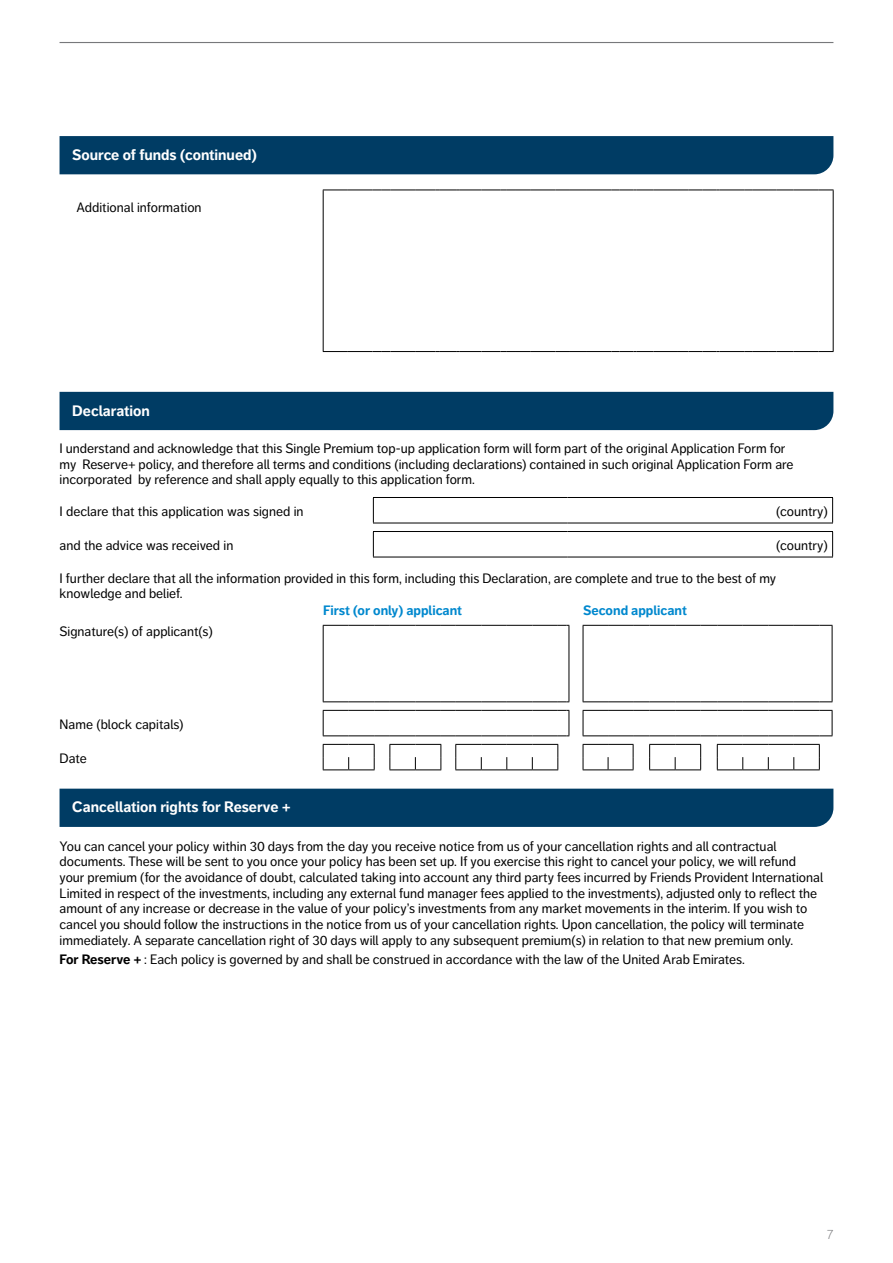
<style>
.page{position:relative;width:893px;height:1263px;background:#fff}
.page>*{position:absolute;margin:0;border:0;box-sizing:border-box;transform-origin:0 0}
.App_Form_Section_hea{font:700 15px "Friends Life Dagny";color:#fff}
.App_Form_Numbered_In{font:13.5px/15.6px "Friends Life Dagny";color:#000}
.App_Form_question_9{font:13.5px "Friends Life Dagny";color:#000}
.App_Form_Box_heading{font:700 13.5px "Friends Life Dagny";color:#0088ce}
.App_Form_r_right_1mm{font:13.5px "Friends Life Dagny";color:#000}
.t1{font:300 13.5px "Friends Life Dagny";color:#77787b}
.s1{font-weight:700}
</style>
<div class="page">
<hr style="left:60px;top:42px;width:773px;height:1px;background:#77787b">
<hr style="left:323px;top:190px;width:1px;height:34px;background:#000">
<svg style="left:323px;top:190px;width:510px;height:1px"></svg>
<hr style="left:833px;top:190px;width:1px;height:34px;background:#000">
<hr style="left:323px;top:224px;width:1px;height:127px;background:#000">
<hr style="left:833px;top:224px;width:1px;height:127px;background:#000">
<svg style="left:323px;top:351px;width:510px;height:1px"></svg>
<div style="left:60px;top:136px;width:773px;height:38px;background:#003c64"></div>
<div style="left:60px;top:392px;width:773px;height:38px;background:#003c64"></div>
<svg style="left:372px;top:497px;width:461px;height:60px"></svg>
<hr style="left:373px;top:557px;width:194px;height:1px;background:#000">
<hr style="left:567px;top:557px;width:266px;height:1px;background:#000">
<svg style="left:323px;top:624px;width:378px;height:120px"></svg>
<hr style="left:323px;top:626px;width:1px;height:75px;background:#000">
<svg style="left:323px;top:625px;width:246px;height:1px"></svg>
<hr style="left:569px;top:626px;width:1px;height:75px;background:#000">
<hr style="left:583px;top:626px;width:1px;height:75px;background:#000">
<svg style="left:583px;top:625px;width:249px;height:1px"></svg>
<hr style="left:832px;top:626px;width:1px;height:75px;background:#000">
<svg style="left:323px;top:701px;width:246px;height:1px"></svg>
<svg style="left:323px;top:710px;width:247px;height:26px"></svg>
<svg style="left:583px;top:701px;width:249px;height:1px"></svg>
<svg style="left:583px;top:710px;width:250px;height:26px"></svg>
<svg style="left:323px;top:744px;width:497px;height:26px"></svg>
<div style="left:60px;top:789px;width:773px;height:38px;background:#003c64"></div>
<p class="App_Form_Section_hea" style="left:72px;top:146px;width:186px">Source of funds (continued)</p>
<p class="App_Form_Numbered_In" style="left:77px;top:200px;width:127px">Additional information</p>
<p class="App_Form_Section_hea" style="left:72px;top:401px;width:79px">Declaration</p>
<p class="App_Form_Numbered_In" style="left:60px;top:441px;width:735px">I understand and acknowledge that this Single Premium top-up application form will form part of the original Application Form for my Reserve+ policy, and therefore all terms and conditions (including declarations) contained in such original Application Form are incorporated by reference and shall apply equally to this application form.</p>
<p class="App_Form_Numbered_In" style="left:60px;top:503px;width:246px">I declare that this application was signed in</p>
<p class="App_Form_r_right_1mm" style="left:776px;top:503px;width:53px">(country)</p>
<p class="App_Form_Numbered_In" style="left:60px;top:537px;width:175px">and the advice was received in</p>
<p class="App_Form_r_right_1mm" style="left:776px;top:537px;width:53px">(country)</p>
<p class="App_Form_Numbered_In" style="left:60px;top:571px;width:718px;line-height:15px">I further declare that all the information provided in this form, including this Declaration, are complete and true to the best of my knowledge and belief.</p>
<p class="App_Form_Box_heading" style="left:323px;top:602px;width:140px">First (or only) applicant</p>
<p class="App_Form_Box_heading" style="left:583px;top:602px;width:105px">Second applicant</p>
<p class="App_Form_question_9" style="left:60px;top:624px;width:155px">Signature(s) of applicant(s)</p>
<p class="App_Form_question_9" style="left:60px;top:716px;width:126px">Name (block capitals)</p>
<p class="App_Form_Numbered_In" style="left:60px;top:750px;width:29px">Date</p>
<p class="App_Form_Section_hea" style="left:72px;top:798px;width:220px">Cancellation rights for Reserve +</p>
<p class="App_Form_Numbered_In" style="left:60px;top:838px;width:765px">You can cancel your policy within 30 days from the day you receive notice from us of your cancellation rights and all contractual documents. These will be sent to you once your policy has been set up. If you exercise this right to cancel your policy, we will refund your premium (for the avoidance of doubt, calculated taking into account any third party fees incurred by Friends Provident International Limited in respect of the investments, including any external fund manager fees applied to the investments), adjusted only to reflect the amount of any increase or decrease in the value of your policy’s investments from any market movements in the interim. If you wish to cancel you should follow the instructions in the notice from us of your cancellation rights. Upon cancellation, the policy will terminate immediately. A separate cancellation right of 30 days will apply to any subsequent premium(s) in relation to that new premium only.</p>
<p class="App_Form_Numbered_In" style="left:60px;top:952px;width:687px"><span class="s1">For Reserve +</span> : Each policy is governed by and shall be construed in accordance with the law of the United Arab Emirates.</p>
<p class="t1" style="left:827px;top:1226px;width:8px">7</p>
</div>
